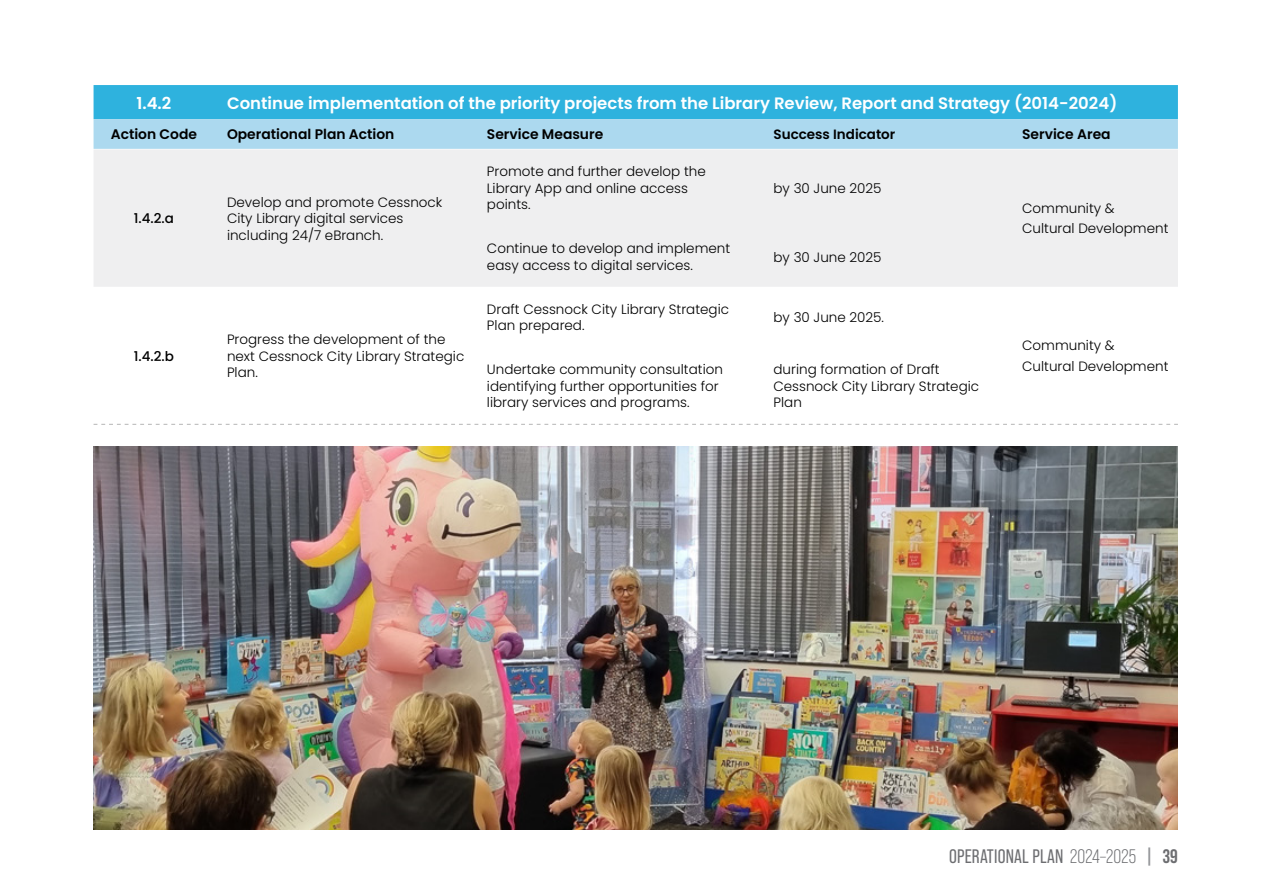
<style>
.page{position:relative;width:1263px;height:893px;background:#fff}
.page>*{position:absolute;margin:0;border:0;box-sizing:border-box;transform-origin:0 0}
.t1{font:19.5px "Bebas Neue Pro";letter-spacing:.01em;color:#6d6e71}
.t2{font:600 16.5px "Poppins";color:#fff}
.t3{font:600 13.8px "Poppins";color:#000}
.t4{font:300 13.5px/16.5px "Poppins";color:#000}
.t5{font:600 13.5px "Poppins";color:#000}
.t6{font:500 13.5px "Poppins";color:#000}
.s1{font-style:inherit}
.s2{font-weight:700;font-size:18.15px;color:#939598}
.s3{font-weight:700}
</style>
<div class="page">
<div style="left:94px;top:150px;width:1084px;height:137px;background:#efeff0"></div>
<svg style="left:94px;top:85px;width:1084px;height:64px;background:#69c4e6"></svg>
<img style="left:94px;top:446px;width:1084px;height:383px">
<svg style="left:94px;top:424px;width:1084px;height:1px"></svg>
<p class="t2" style="left:136px;top:93px;width:36px">1.4.2</p>
<p class="t2" style="left:227px;top:93px;width:892px">Continue implementation of the priority projects from the Library Review, Report and Strategy (2014-2024)</p>
<p class="t3" style="left:111px;top:126px;width:88px">Action Code</p>
<p class="t3" style="left:227px;top:126px;width:169px">Operational Plan Action</p>
<p class="t3" style="left:487px;top:126px;width:118px">Service Measure</p>
<p class="t5" style="left:773px;top:126px;width:123px">Success Indicator</p>
<p class="t3" style="left:1022px;top:126px;width:90px">Service Area</p>
<p class="t6" style="left:134px;top:211px;width:42px">1.4.2.a</p>
<p class="t6" style="left:134px;top:348px;width:42px">1.4.2.b</p>
<p class="t4" style="left:227px;top:194px;width:217px">Develop and promote Cessnock<br>City Library digital services including 24/7 eBranch.</p>
<p class="t4" style="left:227px;top:331px;width:239px">Progress the development of the next Cessnock City Library Strategic<br>Plan.</p>
<p class="t4" style="left:487px;top:163px;width:220px">Promote and further develop the<br>Library App and online access points.</p>
<p class="t4" style="left:773px;top:180px;width:110px">by 30 June 2025</p>
<p class="t4" style="left:487px;top:240px;width:245px">Continue to develop and implement easy access to digital services.</p>
<p class="t4" style="left:773px;top:249px;width:110px">by 30 June 2025</p>
<p class="t4" style="left:487px;top:301px;width:244px">Draft Cessnock City Library Strategic<br>Plan prepared.</p>
<p class="t4" style="left:773px;top:309px;width:112px">by 30 June 2025.</p>
<p class="t4" style="left:1022px;top:198px;width:148px;line-height:20.7px">Community &amp;<br>Cultural Development</p>
<p class="t4" style="left:1022px;top:337px;width:94px">Community &amp;</p>
<p class="t4" style="left:487px;top:361px;width:237px">Undertake community consultation</p>
<p class="t4" style="left:1022px;top:358px;width:148px">Cultural Development</p>
<p class="t4" style="left:487px;top:378px;width:233px">identifying further opportunities for library services and programs.</p>
<p class="t4" style="left:773px;top:361px;width:207px">during formation of Draft<br>Cessnock City Library Strategic<br>Plan</p>
<h1 class="t1" style="left:949px;top:845px;width:230px">OPERATIONAL PLAN <span class="s1">2024–2025</span> <span class="s2">|</span> <span class="s3">39</span></h1>
</div>
